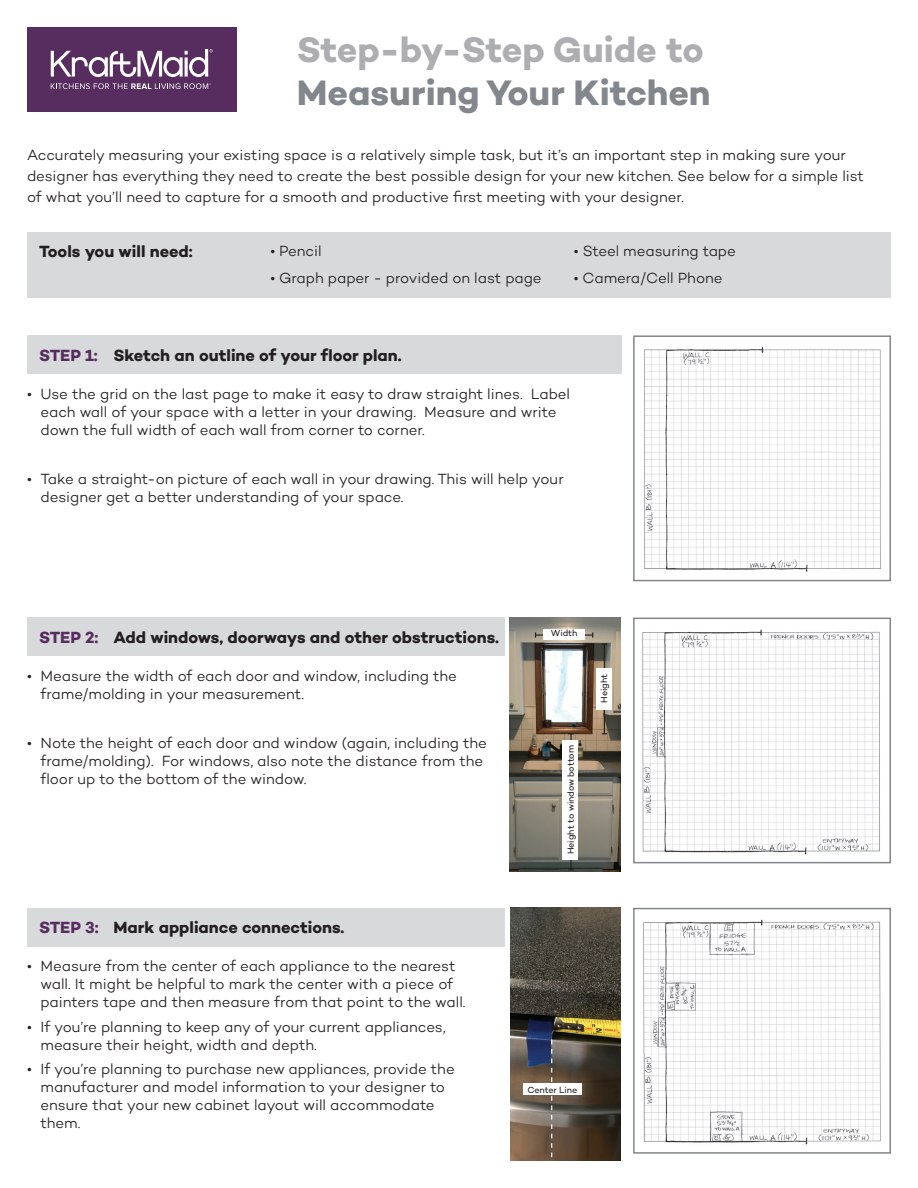
<style>
.page{position:relative;width:918px;height:1188px;background:#fff}
.page>*{position:absolute;margin:0;border:0;box-sizing:border-box;transform-origin:0 0}
.t1{font:700 36px "Campton";color:#82878d}
.t2{font:700 36px "Campton";letter-spacing:-.01em;color:#acaeb1}
.t3{font:700 16.5px "Campton";letter-spacing:-.005em;color:#231f20}
.t4{font:300 15px/18px "Campton";letter-spacing:-.005em;color:#231f20}
.t5{font:9px "Campton";letter-spacing:-.005em;color:#231f20}
.s1{color:#572c5f}
</style>
<div class="page">
<div style="left:27px;top:232px;width:864px;height:65px;background:#d8d9db"></div>
<div style="left:27px;top:335px;width:594px;height:39px;background:#d8d9db"></div>
<div style="left:27px;top:618px;width:477px;height:38px;background:#d8d9db"></div>
<div style="left:27px;top:27px;width:210px;height:84px;background:#572c5f"></div>
<svg style="left:51px;top:49px;width:162px;height:28px"></svg>
<svg style="left:51px;top:83px;width:160px;height:6px"></svg>
<img style="left:510px;top:618px;width:111px;height:254px">
<hr style="left:536px;top:634px;width:57px;height:2px;background:#231f20">
<div style="left:543px;top:629px;width:42px;height:11px;background:#fff"></div>
<hr style="left:604px;top:644px;width:1px;height:90px;background:#231f20">
<div style="left:596px;top:668px;width:16px;height:41px;background:#fff"></div>
<hr style="left:570px;top:734px;width:2px;height:136px;background:#231f20">
<div style="left:562px;top:740px;width:16px;height:119px;background:#fff"></div>
<img style="left:644px;top:347px;width:237px;height:225px">
<div style="left:633px;top:335px;width:258px;height:246px;border:2px solid #82878d"></div>
<div style="left:27px;top:908px;width:477px;height:39px;background:#d8d9db"></div>
<img style="left:510px;top:908px;width:111px;height:253px">
<svg style="left:551px;top:1040px;width:1px;height:117px"></svg>
<div style="left:523px;top:1084px;width:58px;height:11px;background:#fff"></div>
<img style="left:642px;top:629px;width:238px;height:226px">
<div style="left:633px;top:618px;width:258px;height:245px;border:2px solid #82878d"></div>
<img style="left:643px;top:919px;width:238px;height:226px">
<div style="left:633px;top:908px;width:258px;height:246px;border:2px solid #82878d"></div>
<h1 class="t2" style="left:297px;top:27px;width:408px">Step-by-Step Guide to</h1>
<h1 class="t1" style="left:297px;top:70px;width:415px">Measuring Your Kitchen</h1>
<p class="t4" style="left:27px;top:145px;width:839px;line-height:21px">Accurately measuring your existing space is a relatively simple task, but it’s an important step in making sure your designer has everything they need to create the best possible design for your new kitchen. See below for a simple list of what you’ll need to capture for a smooth and productive first meeting with your designer.</p>
<p class="t3" style="left:39px;top:241px;width:155px">Tools you will need:</p>
<p class="t4" style="left:270px;top:241px;width:53px">• Pencil</p>
<p class="t4" style="left:270px;top:269px;width:273px">• Graph paper - provided on last page</p>
<p class="t3" style="left:39px;top:345px;width:364px"><span class="s1">STEP 1:</span> Sketch an outline of your floor plan.</p>
<p class="t4" style="left:574px;top:241px;width:163px">• Steel measuring tape</p>
<p class="t4" style="left:574px;top:269px;width:150px">• Camera/Cell Phone</p>
<p class="t4" style="left:40px;top:384px;width:531px;text-indent:-14px">• Use the grid on the last page to make it easy to draw straight lines. Label each wall of your space with a letter in your drawing. Measure and write down the full width of each wall from corner to corner.</p>
<p class="t4" style="left:40px;top:470px;width:525px;text-indent:-14px">• Take a straight-on picture of each wall in your drawing. This will help your designer get a better understanding of your space.</p>
<p class="t3" style="left:39px;top:627px;width:462px"><span class="s1">STEP 2:</span> Add windows, doorways and other obstructions.</p>
<p class="t4" style="left:40px;top:666px;width:418px;text-indent:-14px">• Measure the width of each door and window, including the frame/molding in your measurement.</p>
<p class="t4" style="left:40px;top:734px;width:448px;text-indent:-14px">• Note the height of each door and window (again, including the frame/molding). For windows, also note the distance from the floor up to the bottom of the window.</p>
<p class="t3" style="left:39px;top:917px;width:307px"><span class="s1">STEP 3:</span> Mark appliance connections.</p>
<p class="t4" style="left:40px;top:957px;width:427px;text-indent:-14px">• Measure from the center of each appliance to the nearest wall. It might be helpful to mark the center with a piece of painters tape and then measure from that point to the wall.</p>
<p class="t4" style="left:40px;top:1017px;width:407px;text-indent:-14px">• If you’re planning to keep any of your current appliances, measure their height, width and depth.</p>
<p class="t4" style="left:40px;top:1060px;width:416px;text-indent:-14px">• If you’re planning to purchase new appliances, provide the manufacturer and model information to your designer to ensure that your new cabinet layout will accommodate them.</p>
<p class="t5" style="left:551px;top:627px;width:28px">Width</p>
<p class="t5" style="left:565px;top:854px;width:111px;rotate:-90deg">Height to window bottom</p>
<p class="t5" style="left:599px;top:703px;width:30px;rotate:-90deg">Height</p>
<p class="t5" style="left:527px;top:1084px;width:51px">Center Line</p>
</div>
